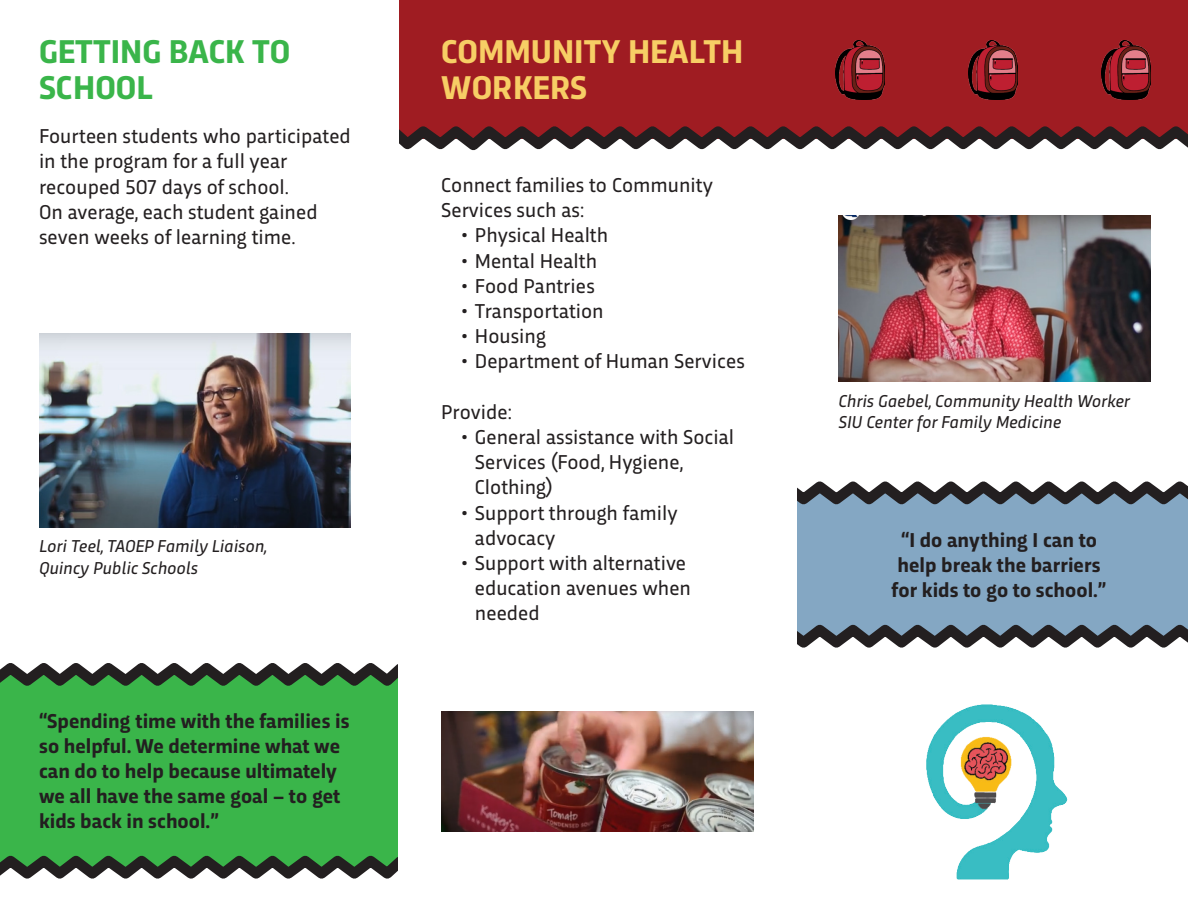
<style>
.page{position:relative;width:1188px;height:918px;background:#fff}
.page>*{position:absolute;margin:0;border:0;box-sizing:border-box;transform-origin:0 0}
.t1{font:700 34.5px/36px "Trasandina";color:#f7ce65}
.t2{font:700 34.5px/36px "Trasandina";color:#3ab54a}
.t3{font:21px/25.2px "Trasandina";color:#231f20}
.t4{font:700 21px/25.2px "Trasandina";color:#231f20}
.t5{font:italic 18px "Trasandina";color:#231f20}
</style>
<div class="page">
<div style="left:0;top:675px;width:398px;height:192px;background:#3ab54a"></div>
<div style="left:397px;top:0;width:791px;height:138px;background:#9f1c22"></div>
<svg style="left:0;top:663px;width:398px;height:23px"></svg>
<svg style="left:0;top:855px;width:398px;height:24px"></svg>
<div style="left:797px;top:493px;width:391px;height:143px;background:#84a7c3"></div>
<svg style="left:797px;top:481px;width:391px;height:24px"></svg>
<svg style="left:797px;top:624px;width:391px;height:24px"></svg>
<svg style="left:398px;top:118px;width:790px;height:33px"></svg>
<div style="left:367px;top:0;width:31px;height:162px;background:#fff"></div>
<img style="left:39px;top:333px;width:312px;height:194px">
<img style="left:441px;top:712px;width:312px;height:119px">
<img style="left:839px;top:215px;width:312px;height:167px">
<img style="left:926px;top:704px;width:142px;height:176px">
<img style="left:1102px;top:40px;width:49px;height:59px">
<img style="left:969px;top:40px;width:48px;height:59px">
<img style="left:836px;top:40px;width:48px;height:59px">
<p class="t2" style="left:39px;top:31px;width:253px">GETTING BACK TO<br>SCHOOL</p>
<p class="t1" style="left:441px;top:31px;width:304px">COMMUNITY HEALTH<br>WORKERS</p>
<p class="t3" style="left:39px;top:122px;width:313px">Fourteen students who participated in the program for a full year recouped 507 days of school.<br>On average, each student gained seven weeks of learning time.</p>
<p class="t3" style="left:441px;top:171px;width:273px">Connect families to Community<br>Services such as:</p>
<p class="t3" style="left:461px;top:221px;width:148px">• Physical Health</p>
<p class="t3" style="left:461px;top:246px;width:137px">• Mental Health</p>
<p class="t3" style="left:461px;top:271px;width:135px">• Food Pantries</p>
<p class="t3" style="left:461px;top:297px;width:144px">• Transportation</p>
<p class="t3" style="left:461px;top:322px;width:86px">• Housing</p>
<p class="t3" style="left:461px;top:347px;width:285px">• Department of Human Services</p>
<p class="t3" style="left:441px;top:397px;width:72px">Provide:</p>
<p class="t3" style="left:475px;top:423px;width:261px;text-indent:-14px">• General assistance with Social<br>Services (Food, Hygiene,<br>Clothing)</p>
<p class="t3" style="left:475px;top:498px;width:204px;text-indent:-14px">• Support through family advocacy</p>
<p class="t3" style="left:475px;top:549px;width:218px;text-indent:-14px">• Support with alternative education avenues when needed</p>
<p class="t5" style="left:39px;top:532px;width:230px">Lori Teel, TAOEP Family Liaison,</p>
<p class="t5" style="left:39px;top:554px;width:161px">Quincy Public Schools</p>
<p class="t4" style="left:39px;top:706px;width:312px">“Spending time with the families is so helpful. We determine what we can do to help because ultimately we all have the same goal – to get kids back in school.”</p>
<p class="t5" style="left:839px;top:387px;width:293px">Chris Gaebel, Community Health Worker</p>
<p class="t5" style="left:839px;top:409px;width:224px">SIU Center for Family Medicine</p>
<p class="t4" style="left:892px;top:526px;width:216px;text-align:center">“I do anything I can to help break the barriers for kids to go to school.”</p>
</div>
